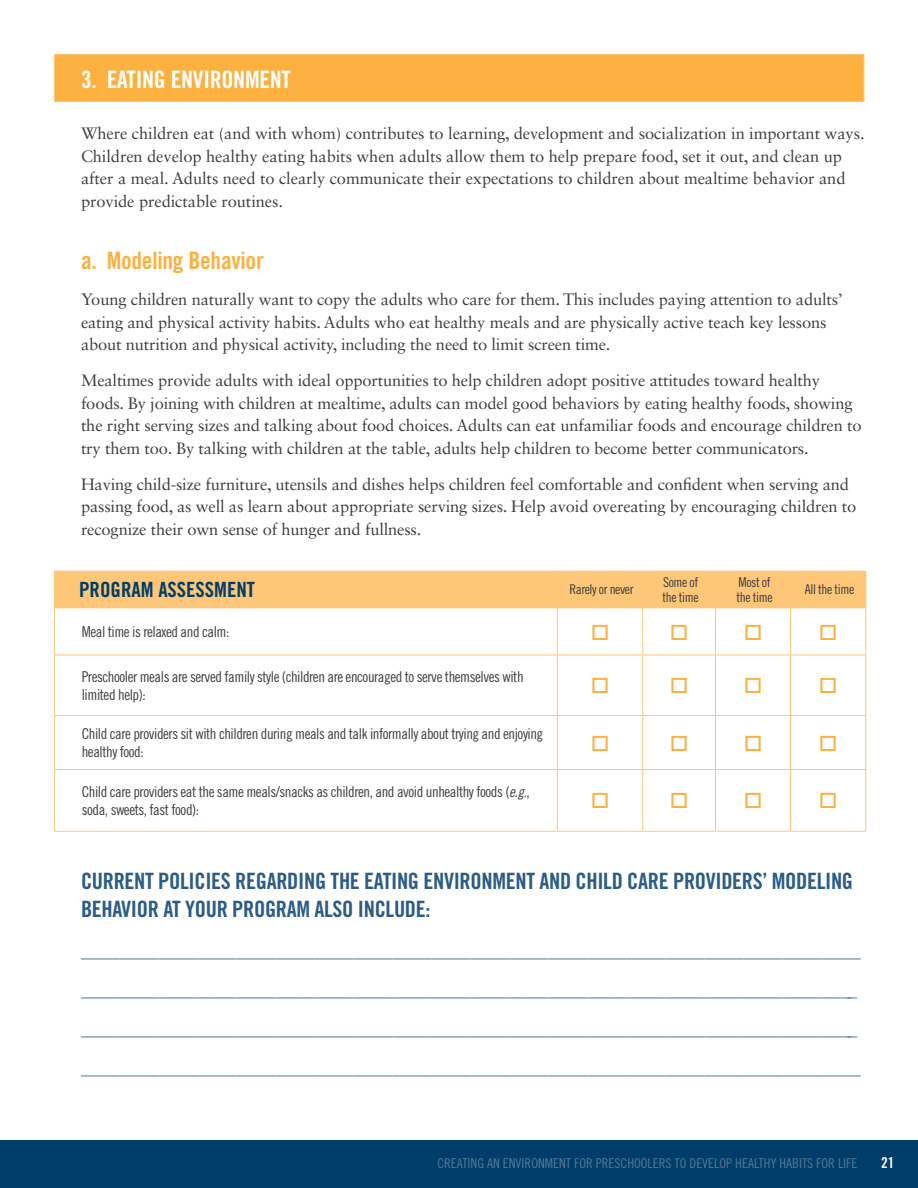
<style>
.page{position:relative;width:918px;height:1188px;background:#fff}
.page>*{position:absolute;margin:0;border:0;box-sizing:border-box;transform-origin:0 0}
._1_2_3_sub_subhead{font:24px "Trade Gothic LT Std Bd Cn 20";letter-spacing:-.01em;color:#fff}
.a_b_c_sub_subhead{font:24px "Trade Gothic LT Std Bd Cn 20";letter-spacing:-.01em;color:#fbb03f}
.list_title_header{font:22.5px/28.5px "Trade Gothic LT Std Bd Cn 20";letter-spacing:-.015em;color:#2d5c85}
.subhead1{font:21px "Trade Gothic LT Std Bd Cn 20";color:#003e69}
.list_title_header-2{font:19.5px/39px "Trade Gothic LT Std Cn 18";color:#527599}
.lsp_text{font:16.5px/22.5px "Sabon LT Std";letter-spacing:-.01em;color:#3e3e3f}
.TABLE-column_text{font:15px/18px "Trade Gothic LT Std Cn 18";letter-spacing:-.03em;color:#3e3e3f}
.t1{font:15px "Trade Gothic LT Std Bd Cn 20";color:#fff}
.t2{font:13.5px "Trade Gothic LT Std Cn 18";color:#54779b}
.TABLE-column_text-2{font:13.5px/15px "Trade Gothic LT Std Cn 18";letter-spacing:-.03em;color:#3e3e3f}
.s1{font-family:"Trade Gothic LT Std Cn 18 Obl"}
</style>
<div class="page">
<div style="left:0;top:1140px;width:918px;height:48px;background:#003e69"></div>
<div style="left:54px;top:54px;width:810px;height:48px;background:#fbb03f"></div>
<div style="left:54px;top:54px;width:810px;height:48px;border:1px solid #fdc678"></div>
<div style="left:54px;top:571px;width:503px;height:37px;background:#fdc678"></div>
<div style="left:558px;top:572px;width:307px;height:36px;background:#fdc678"></div>
<hr style="left:557px;top:571px;width:86px;height:1px;background:#fdc678">
<hr style="left:557px;top:572px;width:1px;height:36px;background:#fdc678">
<hr style="left:643px;top:571px;width:73px;height:1px;background:#fdc678">
<hr style="left:642px;top:572px;width:1px;height:36px;background:#fdc678">
<hr style="left:716px;top:571px;width:75px;height:1px;background:#fdc678">
<hr style="left:715px;top:572px;width:1px;height:36px;background:#fdc678">
<hr style="left:791px;top:571px;width:75px;height:1px;background:#fdc678">
<hr style="left:790px;top:572px;width:1px;height:36px;background:#fdc678">
<hr style="left:865px;top:572px;width:1px;height:36px;background:#fdc678">
<hr style="left:54px;top:608px;width:503px;height:1px;background:#fdc678">
<hr style="left:54px;top:608px;width:1px;height:47px;background:#fdc678">
<hr style="left:557px;top:608px;width:86px;height:1px;background:#fdc678">
<hr style="left:557px;top:608px;width:1px;height:47px;background:#fdc678">
<hr style="left:643px;top:608px;width:73px;height:1px;background:#fdc678">
<hr style="left:642px;top:608px;width:1px;height:47px;background:#fdc678">
<hr style="left:716px;top:608px;width:75px;height:1px;background:#fdc678">
<hr style="left:715px;top:608px;width:1px;height:47px;background:#fdc678">
<hr style="left:791px;top:608px;width:75px;height:1px;background:#fdc678">
<hr style="left:790px;top:608px;width:1px;height:47px;background:#fdc678">
<hr style="left:865px;top:608px;width:1px;height:47px;background:#fdc678">
<hr style="left:54px;top:655px;width:503px;height:1px;background:#fdc678">
<hr style="left:54px;top:655px;width:1px;height:60px;background:#fdc678">
<hr style="left:557px;top:655px;width:86px;height:1px;background:#fdc678">
<hr style="left:557px;top:655px;width:1px;height:60px;background:#fdc678">
<hr style="left:643px;top:655px;width:73px;height:1px;background:#fdc678">
<hr style="left:642px;top:655px;width:1px;height:60px;background:#fdc678">
<hr style="left:716px;top:655px;width:75px;height:1px;background:#fdc678">
<hr style="left:715px;top:655px;width:1px;height:60px;background:#fdc678">
<hr style="left:791px;top:655px;width:75px;height:1px;background:#fdc678">
<hr style="left:790px;top:655px;width:1px;height:60px;background:#fdc678">
<hr style="left:865px;top:655px;width:1px;height:60px;background:#fdc678">
<hr style="left:54px;top:715px;width:503px;height:1px;background:#fdc678">
<hr style="left:54px;top:716px;width:1px;height:53px;background:#fdc678">
<hr style="left:557px;top:715px;width:86px;height:1px;background:#fdc678">
<hr style="left:557px;top:716px;width:1px;height:53px;background:#fdc678">
<hr style="left:643px;top:715px;width:73px;height:1px;background:#fdc678">
<hr style="left:642px;top:716px;width:1px;height:53px;background:#fdc678">
<hr style="left:716px;top:715px;width:75px;height:1px;background:#fdc678">
<hr style="left:715px;top:716px;width:1px;height:53px;background:#fdc678">
<hr style="left:791px;top:715px;width:75px;height:1px;background:#fdc678">
<hr style="left:790px;top:716px;width:1px;height:53px;background:#fdc678">
<hr style="left:865px;top:716px;width:1px;height:53px;background:#fdc678">
<hr style="left:54px;top:769px;width:503px;height:1px;background:#fdc678">
<hr style="left:54px;top:770px;width:1px;height:61px;background:#fdc678">
<hr style="left:557px;top:769px;width:86px;height:1px;background:#fdc678">
<hr style="left:557px;top:770px;width:1px;height:61px;background:#fdc678">
<hr style="left:643px;top:769px;width:73px;height:1px;background:#fdc678">
<hr style="left:642px;top:770px;width:1px;height:61px;background:#fdc678">
<hr style="left:716px;top:769px;width:75px;height:1px;background:#fdc678">
<hr style="left:715px;top:770px;width:1px;height:61px;background:#fdc678">
<hr style="left:791px;top:769px;width:75px;height:1px;background:#fdc678">
<hr style="left:790px;top:770px;width:1px;height:61px;background:#fdc678">
<hr style="left:865px;top:770px;width:1px;height:61px;background:#fdc678">
<hr style="left:54px;top:831px;width:503px;height:1px;background:#fdc678">
<hr style="left:557px;top:831px;width:86px;height:1px;background:#fdc678">
<hr style="left:643px;top:831px;width:73px;height:1px;background:#fdc678">
<hr style="left:716px;top:831px;width:75px;height:1px;background:#fdc678">
<hr style="left:791px;top:831px;width:75px;height:1px;background:#fdc678">
<p class="_1_2_3_sub_subhead" style="left:81px;top:64px;width:211px">3. EATING ENVIRONMENT</p>
<p class="lsp_text" style="left:81px;top:122px;width:785px">Where children eat (and with whom) contributes to learning, development and socialization in important ways.<br>Children develop healthy eating habits when adults allow them to help prepare food, set it out, and clean up after a meal. Adults need to clearly communicate their expectations to children about mealtime behavior and provide predictable routines.</p>
<p class="a_b_c_sub_subhead" style="left:81px;top:246px;width:185px">a. Modeling Behavior</p>
<p class="lsp_text" style="left:81px;top:288px;width:763px">Young children naturally want to copy the adults who care for them. This includes paying attention to adults’ eating and physical activity habits. Adults who eat healthy meals and are physically active teach key lessons about nutrition and physical activity, including the need to limit screen time.</p>
<p class="lsp_text" style="left:81px;top:369px;width:782px">Mealtimes provide adults with ideal opportunities to help children adopt positive attitudes toward healthy foods. By joining with children at mealtime, adults can model good behaviors by eating healthy foods, showing the right serving sizes and talking about food choices. Adults can eat unfamiliar foods and encourage children to try them too. By talking with children at the table, adults help children to become better communicators.</p>
<p class="lsp_text" style="left:81px;top:473px;width:777px">Having child-size furniture, utensils and dishes helps children feel comfortable and confident when serving and passing food, as well as learn about appropriate serving sizes. Help avoid overeating by encouraging children to recognize their own sense of hunger and fullness.</p>
<p class="subhead1" style="left:79px;top:577px;width:178px">PROGRAM ASSESSMENT</p>
<p class="TABLE-column_text-2" style="left:569px;top:582px;width:66px">Rarely or never</p>
<p class="TABLE-column_text-2" style="left:663px;top:574px;width:38px">Some of the time</p>
<p class="TABLE-column_text-2" style="left:736px;top:574px;width:38px">Most of the time</p>
<p class="TABLE-column_text-2" style="left:805px;top:582px;width:51px">All the time</p>
<p class="TABLE-column_text" style="left:82px;top:622px;width:149px">Meal time is relaxed and calm:</p>
<p class="TABLE-column_text" style="left:82px;top:667px;width:443px">Preschooler meals are served family style (children are encouraged to serve themselves with limited help):</p>
<p class="TABLE-column_text" style="left:82px;top:724px;width:463px">Child care providers sit with children during meals and talk informally about trying and enjoying healthy food:</p>
<p class="TABLE-column_text" style="left:82px;top:782px;width:450px">Child care providers eat the same meals/snacks as children, and avoid unhealthy foods (<span class="s1">e.g.</span>, soda, sweets, fast food):</p>
<p class="list_title_header" style="left:81px;top:866px;width:774px">CURRENT POLICIES REGARDING THE EATING ENVIRONMENT AND CHILD CARE PROVIDERS’ MODELING<br>BEHAVIOR AT YOUR PROGRAM ALSO INCLUDE:</p>
<p class="list_title_header-2" style="left:81px;top:930px;width:781px">________________________________________________________________________________ ________________________________________________________________________________ ________________________________________________________________________________ ________________________________________________________________________________</p>
<p class="t2" style="left:437px;top:1155px;width:422px">CREATING AN ENVIRONMENT FOR PRESCHOOLERS TO DEVELOP HEALTHY HABITS FOR LIFE</p>
<p class="t1" style="left:881px;top:1154px;width:15px">21</p>
</div>
